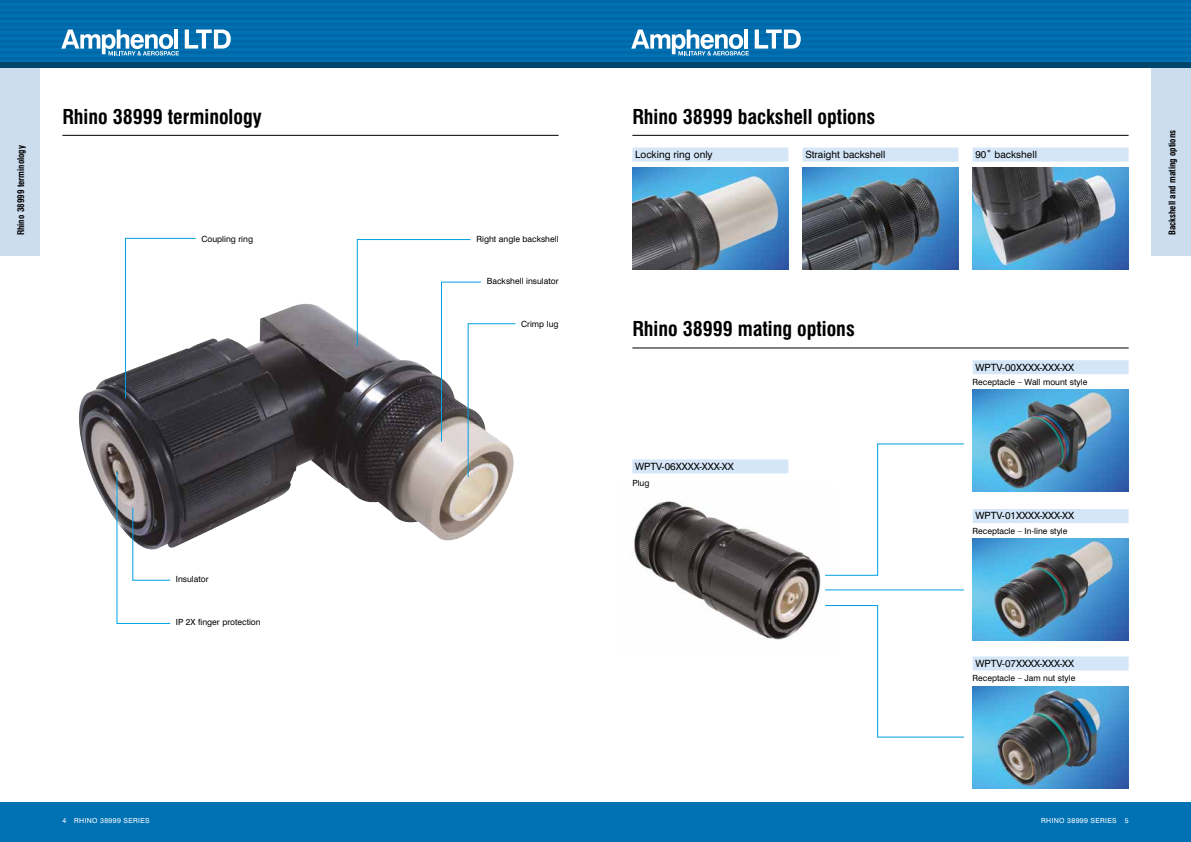
<style>
.page{position:relative;width:1191px;height:842px;background:#fff}
.page>*{position:absolute;margin:0;border:0;box-sizing:border-box;transform-origin:0 0}
.t1{font:700 condensed 20px "Swiss 721 BT";color:#000}
.t2{font:10px "Swiss 721 BT";color:#000}
.t3{font:700 condensed 9px "Swiss 721 BT";color:#000}
.t4{font:8.5px "Swiss 721 BT";color:#000}
.t5{font:7px "Swiss 721 BT";letter-spacing:.05em;color:#fff}
</style>
<div class="page">
<div style="left:0;top:0;width:1191px;height:68px;background:#0072b4"></div>
<hr style="left:0;top:0;width:1191px;height:3px;background:#0068a8">
<hr style="left:0;top:6px;width:1191px;height:3px;background:#0068a8">
<hr style="left:0;top:11px;width:1191px;height:3px;background:#0068a8">
<hr style="left:0;top:17px;width:1191px;height:3px;background:#0068a8">
<hr style="left:0;top:23px;width:1191px;height:3px;background:#0068a8">
<hr style="left:0;top:28px;width:1191px;height:3px;background:#0068a8">
<hr style="left:0;top:34px;width:1191px;height:3px;background:#0068a8">
<hr style="left:0;top:40px;width:1191px;height:3px;background:#0068a8">
<hr style="left:0;top:45px;width:1191px;height:3px;background:#0068a8">
<hr style="left:0;top:51px;width:1191px;height:3px;background:#0068a8">
<hr style="left:0;top:57px;width:1191px;height:3px;background:#0068a8">
<div style="left:0;top:62px;width:1191px;height:6px;background:#00456b"></div>
<div style="left:0;top:802px;width:1191px;height:40px;background:#0072b4"></div>
<div style="left:1151px;top:68px;width:40px;height:187px;background:#ccddef"></div>
<div style="left:0;top:68px;width:40px;height:187px;background:#ccddef"></div>
<svg style="left:185px;top:30px;width:46px;height:19px"></svg>
<svg style="left:61px;top:30px;width:118px;height:26px"></svg>
<svg style="left:631px;top:30px;width:169px;height:26px"></svg>
<img style="left:79px;top:304px;width:433px;height:244px">
<hr style="left:62px;top:135px;width:496px;height:1px;background:#000">
<hr style="left:632px;top:135px;width:496px;height:1px;background:#000">
<hr style="left:632px;top:348px;width:496px;height:1px;background:#000">
<div style="left:632px;top:148px;width:156px;height:14px;background:#d4e6f7"></div>
<div style="left:632px;top:459px;width:156px;height:14px;background:#d4e6f7"></div>
<div style="left:972px;top:360px;width:156px;height:14px;background:#d4e6f7"></div>
<div style="left:972px;top:509px;width:156px;height:14px;background:#d4e6f7"></div>
<div style="left:972px;top:656px;width:156px;height:14px;background:#d4e6f7"></div>
<div style="left:802px;top:148px;width:156px;height:14px;background:#d4e6f7"></div>
<div style="left:972px;top:148px;width:156px;height:14px;background:#d4e6f7"></div>
<img style="left:632px;top:167px;width:156px;height:102px">
<img style="left:632px;top:501px;width:201px;height:139px">
<img style="left:972px;top:390px;width:156px;height:102px">
<img style="left:972px;top:539px;width:156px;height:102px">
<img style="left:972px;top:686px;width:156px;height:102px">
<img style="left:802px;top:167px;width:156px;height:102px">
<img style="left:972px;top:167px;width:156px;height:102px">
<svg style="left:824px;top:443px;width:140px;height:133px"></svg>
<svg style="left:824px;top:605px;width:140px;height:133px"></svg>
<hr style="left:825px;top:590px;width:139px;height:1px;background:#009fe3">
<svg style="left:125px;top:238px;width:71px;height:161px"></svg>
<svg style="left:357px;top:239px;width:159px;height:238px"></svg>
<svg style="left:116px;top:471px;width:55px;height:153px"></svg>
<p class="t3" style="left:16px;top:235px;width:92px;rotate:-90deg">Rhino 38999 terminology</p>
<h1 class="t1" style="left:62px;top:104px;width:201px">Rhino 38999 terminology</h1>
<h1 class="t1" style="left:632px;top:104px;width:244px">Rhino 38999 backshell options</h1>
<p class="t4" style="left:201px;top:234px;width:53px">Coupling ring</p>
<p class="t4" style="left:176px;top:574px;width:34px">Insulator</p>
<p class="t4" style="left:176px;top:616px;width:86px">IP 2X finger protection</p>
<p class="t4" style="left:476px;top:234px;width:84px">Right angle backshell</p>
<p class="t4" style="left:487px;top:276px;width:73px">Backshell insulator</p>
<p class="t4" style="left:521px;top:319px;width:39px">Crimp lug</p>
<p class="t2" style="left:635px;top:148px;width:79px">Locking ring only</p>
<p class="t2" style="left:805px;top:148px;width:82px">Straight backshell</p>
<p class="t2" style="left:975px;top:148px;width:63px">90˚ backshell</p>
<h1 class="t1" style="left:632px;top:317px;width:224px">Rhino 38999 mating options</h1>
<p class="t2" style="left:635px;top:460px;width:100px">WPTV-06XXXX-XXX-XX</p>
<p class="t4" style="left:632px;top:478px;width:19px">Plug</p>
<p class="t2" style="left:975px;top:361px;width:100px">WPTV-00XXXX-XXX-XX</p>
<p class="t4" style="left:972px;top:377px;width:116px">Receptacle – Wall mount style</p>
<p class="t2" style="left:975px;top:510px;width:100px">WPTV-01XXXX-XXX-XX</p>
<p class="t4" style="left:972px;top:526px;width:96px">Receptacle – In-line style</p>
<p class="t2" style="left:975px;top:657px;width:100px">WPTV-07XXXX-XXX-XX</p>
<p class="t4" style="left:972px;top:673px;width:104px">Receptacle – Jam nut style</p>
<p class="t3" style="left:1166px;top:235px;width:107px;rotate:-90deg">Backshell and mating options</p>
<p class="t5" style="left:62px;top:816px;width:89px">4 RHINO 38999 SERIES</p>
<p class="t5" style="left:1041px;top:816px;width:89px">RHINO 38999 SERIES 5</p>
</div>
